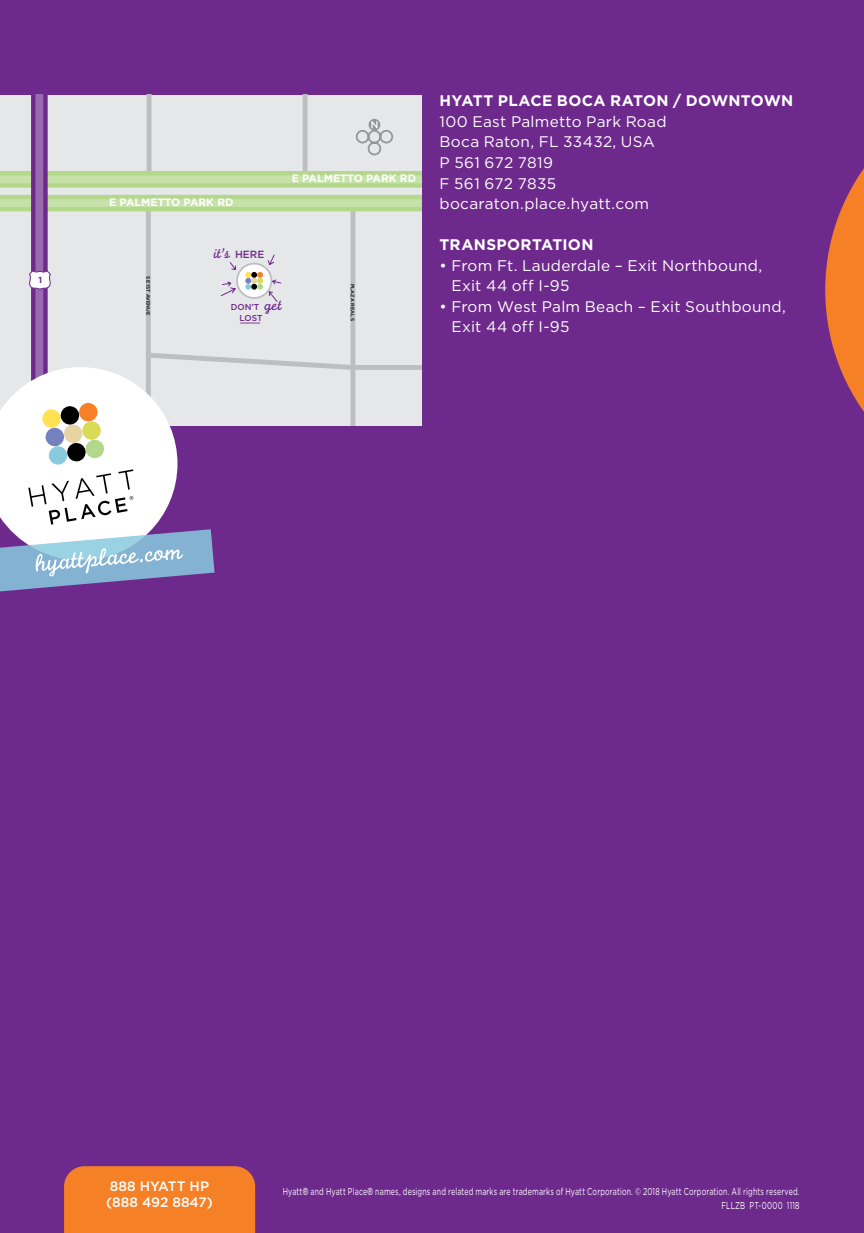
<style>
.page{position:relative;width:864px;height:1233px;background:#6e298d}
.page>*{position:absolute;margin:0;border:0;box-sizing:border-box;transform-origin:0 0}
.Body{font:15.4px/20.4px "Gotham";letter-spacing:.02em;color:#fff}
.Subhead_1-wht{font:700 15.4px "Gotham";letter-spacing:.02em;color:#fff}
.t1{font:14.8px "Monoline Script";color:#6e298d}
.t2{font:500 13.6px/16.4px "Gotham";color:#fff}
.t3{font:700 10.8px "Gotham";color:#fff}
.t4{font:10px/14px "Gotham";letter-spacing:.025em;color:#fff;text-align:right;scale:.7 1}
.t5{font:700 8.8px "Gotham";color:#6e298d}
.t6{font:500 8.6px/10.6px "Gotham";letter-spacing:-.005em;color:#6e298d}
.t7{font:500 4.8px "Gotham";color:#000}
.s1{font-family:"Gotham";font-weight:500;font-size:10.4px}
.s2{font-size:8.8px}
.s3{font-family:"Monoline Script";font-weight:400;font-size:15.8px}
.s4{font-family:"Helvetica Neue LT Std";font-stretch:condensed}
</style>
<div class="page">
<div style="left:64px;top:1166px;width:191px;height:67px;background:#f58025"></div>
<div style="left:0;top:95px;width:422px;height:331px;background:#e6e7e8"></div>
<hr style="left:351px;top:204px;width:4px;height:222px;background:#bcbec0">
<svg style="left:142px;top:95px;width:280px;height:277px"></svg>
<div style="left:0;top:171px;width:422px;height:17px;background:#b4d88b"></div>
<div style="left:0;top:195px;width:422px;height:16px;background:#b4d88b"></div>
<div style="left:0;top:175px;width:422px;height:8px;background:#c7e2a8"></div>
<div style="left:0;top:199px;width:422px;height:8px;background:#c7e2a8"></div>
<div style="left:31px;top:95px;width:17px;height:331px;background:#6e298d"></div>
<div style="left:35px;top:95px;width:8px;height:331px;background:#9a6aaf"></div>
<svg style="left:29px;top:269px;width:22px;height:22px"></svg>
<div style="left:369px;top:119px;width:11px;height:12px;background:#939598;border-radius:50%"></div>
<svg style="left:355px;top:121px;width:39px;height:35px"></svg>
<svg style="left:220px;top:254px;width:62px;height:48px"></svg>
<svg style="left:240px;top:323px;width:20px;height:1px"></svg>
<svg style="left:0;top:367px;width:215px;height:225px"></svg>
<svg style="left:825px;top:168px;width:39px;height:244px"></svg>
<p class="t5" style="left:33px;top:275px;width:15px">1101</p>
<p class="t3" style="left:109px;top:196px;width:126px">E PALMETTO PARK RD</p>
<p class="t1" style="left:214px;top:244px;width:52px">it’s <span class="s1">HERE</span></p>
<p class="t3" style="left:292px;top:172px;width:126px">E PALMETTO PARK RD</p>
<p class="t7" style="left:151px;top:276px;width:40px;rotate:90deg">SE 1ST AVENUE</p>
<p class="t7" style="left:355px;top:284px;width:39px;rotate:90deg">PLAZA REAL S</p>
<p class="t6" style="left:240px;top:302px;width:44px;text-indent:-9px">DON<span class="s2">’</span>T <span class="s3">get<br></span>LOST</p>
<p class="Subhead_1-wht" style="left:439px;top:92px;width:355px">HYATT PLACE BOCA RATON / DOWNTOWN</p>
<p class="Body" style="left:439px;top:111px;width:229px">100 East Palmetto Park Road</p>
<p class="Body" style="left:439px;top:132px;width:217px">Boca Raton, FL 33432, USA</p>
<p class="Body" style="left:439px;top:152px;width:115px">P 561 672 7819</p>
<p class="Body" style="left:439px;top:173px;width:118px">F 561 672 7835</p>
<p class="Body" style="left:439px;top:193px;width:211px">bocaraton.place.hyatt.com</p>
<p class="Subhead_1-wht" style="left:439px;top:236px;width:156px">TRANSPORTATION</p>
<p class="Body" style="left:451px;top:255px;width:312px;text-indent:-12px">• From Ft. Lauderdale – Exit Northbound,<br>Exit 44 off I-95</p>
<p class="Body" style="left:451px;top:296px;width:336px;text-indent:-12px">• From West Palm Beach – Exit Southbound,<br>Exit 44 off I-95</p>
<p class="t2" style="left:106px;top:1178px;width:108px">888 HYATT HP (888 492 8847)</p>
<p class="t4" style="left:283px;top:1184px;width:740px">Hyatt<span class="s4">®</span> and Hyatt Place<span class="s4">®</span> names, designs and related marks are trademarks of Hyatt Corporation. © 2018 Hyatt Corporation. All rights reserved.<br>FLLZB PT-0000 1118</p>
</div>
